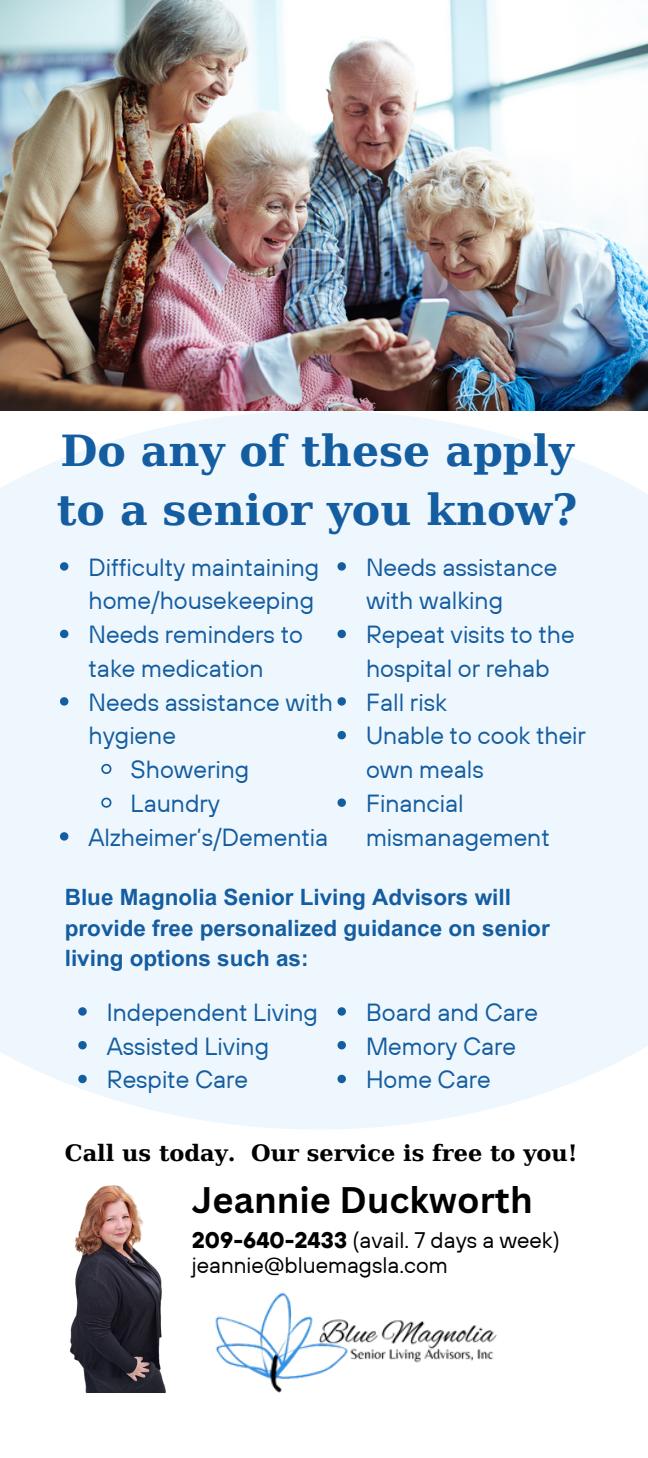
<style>
.page{position:relative;width:648px;height:1458px;background:#fff}
.page>*{position:absolute;margin:0;border:0;box-sizing:border-box;transform-origin:0 0}
.t1{font:700 42.75px/58.9px "DejaVu Serif";color:#145da0}
.t2{font:700 36px "Canva Sans";color:#000}
.t3{font:24.75px/33.8px "TT Hoves";color:#145da0}
.t4{font:700 22.5px/30.4px "Arial MT Pro";color:#145da0}
.t5{font:22.5px "TT Hoves";color:#000}
.t6{font:700 22.5px "DejaVu Serif";color:#000}
.s1{font-weight:700}
</style>
<div class="page">
<img style="left:0;top:0;width:648px;height:410px">
<img style="left:215px;top:1292px;width:282px;height:101px">
<svg style="left:0;top:410px;width:648px;height:719px;fill:#eff7fe"></svg>
<svg style="left:60px;top:562px;width:8px;height:9px"></svg>
<svg style="left:60px;top:630px;width:8px;height:8px"></svg>
<svg style="left:60px;top:697px;width:8px;height:9px"></svg>
<svg style="left:100px;top:763px;width:13px;height:12px"></svg>
<svg style="left:100px;top:796px;width:13px;height:13px"></svg>
<svg style="left:60px;top:832px;width:8px;height:9px"></svg>
<img style="left:70px;top:1185px;width:96px;height:207px">
<svg style="left:338px;top:562px;width:8px;height:9px"></svg>
<svg style="left:338px;top:630px;width:8px;height:8px"></svg>
<svg style="left:338px;top:697px;width:8px;height:9px"></svg>
<svg style="left:338px;top:731px;width:8px;height:8px"></svg>
<svg style="left:338px;top:798px;width:8px;height:9px"></svg>
<svg style="left:78px;top:1007px;width:9px;height:9px"></svg>
<svg style="left:78px;top:1041px;width:9px;height:8px"></svg>
<svg style="left:78px;top:1075px;width:9px;height:8px"></svg>
<svg style="left:338px;top:1007px;width:8px;height:9px"></svg>
<svg style="left:338px;top:1041px;width:8px;height:8px"></svg>
<svg style="left:338px;top:1075px;width:8px;height:8px"></svg>
<p class="t1" style="left:57px;top:422px;width:522px">Do any of these apply to a senior you know?</p>
<p class="t3" style="left:366px;top:550px;width:193px">Needs assistance with walking</p>
<p class="t3" style="left:366px;top:617px;width:210px">Repeat visits to the hospital or rehab</p>
<p class="t3" style="left:366px;top:685px;width:82px">Fall risk</p>
<p class="t3" style="left:366px;top:718px;width:221px">Unable to cook their own meals</p>
<p class="t3" style="left:366px;top:786px;width:185px">Financial mismanagement</p>
<p class="t4" style="left:65px;top:885px;width:486px">Blue Magnolia Senior Living Advisors will provide free personalized guidance on senior living options such as:</p>
<p class="t3" style="left:107px;top:995px;width:212px">Independent Living</p>
<p class="t3" style="left:107px;top:1028px;width:164px">Assisted Living</p>
<p class="t3" style="left:107px;top:1062px;width:143px">Respite Care</p>
<p class="t3" style="left:89px;top:550px;width:232px">Difficulty maintaining home/housekeeping</p>
<p class="t3" style="left:89px;top:617px;width:216px">Needs reminders to take medication</p>
<p class="t3" style="left:89px;top:685px;width:246px">Needs assistance with hygiene</p>
<p class="t3" style="left:131px;top:752px;width:120px">Showering</p>
<p class="t3" style="left:131px;top:786px;width:91px">Laundry</p>
<p class="t3" style="left:89px;top:820px;width:241px">Alzheimer’s/Dementia</p>
<p class="t3" style="left:366px;top:995px;width:173px">Board and Care</p>
<p class="t3" style="left:366px;top:1028px;width:152px">Memory Care</p>
<p class="t3" style="left:366px;top:1062px;width:126px">Home Care</p>
<p class="t6" style="left:65px;top:1140px;width:514px">Call us today. Our service is free to you!</p>
<p class="t2" style="left:192px;top:1175px;width:342px">Jeannie Duckworth</p>
<p class="t5" style="left:192px;top:1225px;width:369px"><span class="s1">209-640-2433</span> (avail. 7 days a week)</p>
<p class="t5" style="left:192px;top:1250px;width:257px">jeannie@bluemagsla.com</p>
</div>
